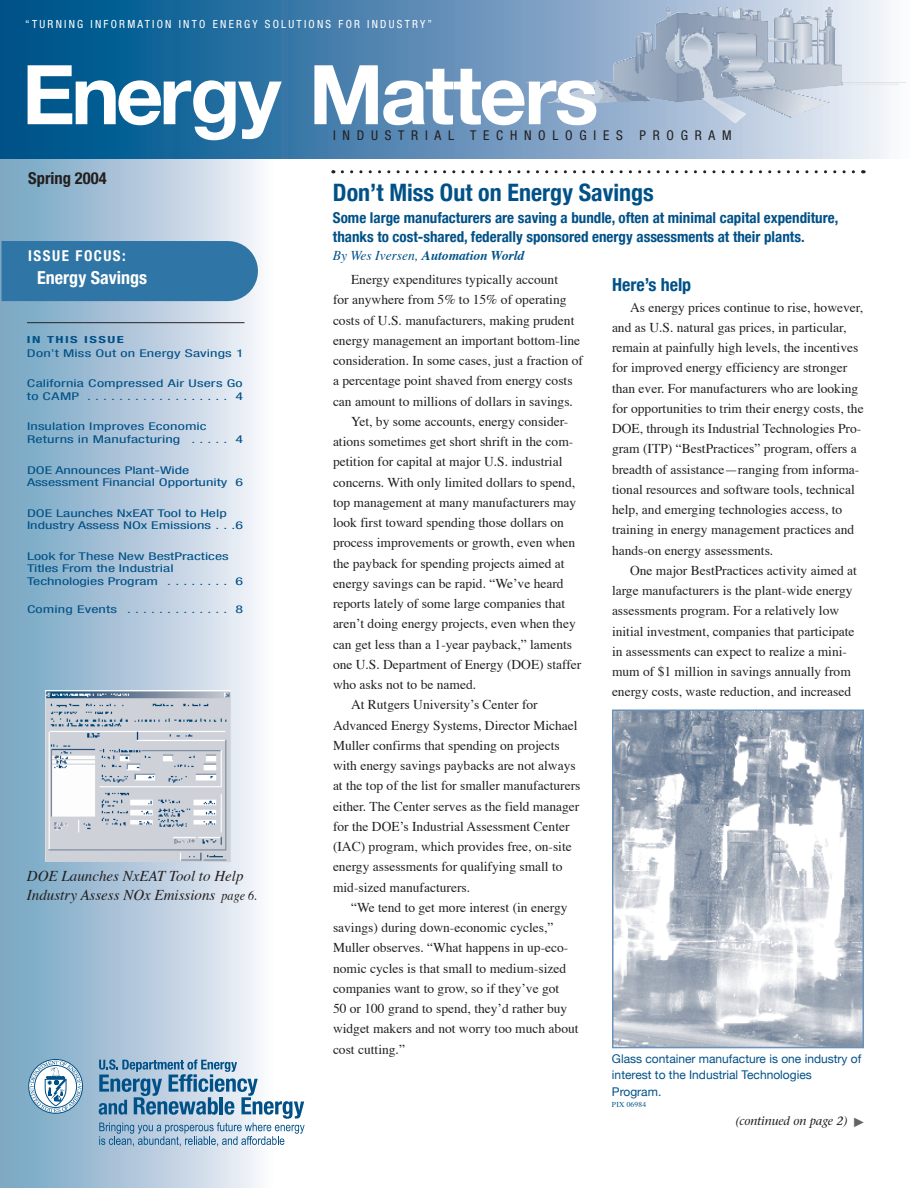
<style>
.page{position:relative;width:918px;height:1188px;background:#fff}
.page>*{position:absolute;margin:0;border:0;box-sizing:border-box;transform-origin:0 0}
.t1{font:700 82.5px "Helvetica Neue";letter-spacing:-.03em;color:#fff}
.titles_big{font:700 condensed 24px "Helvetica Neue";color:#005187}
.t2{font:700 condensed 18px "Helvetica Neue LT Std";color:#fff}
.subtitles_ind{font:700 condensed 18px "Helvetica Neue";color:#005187}
.t3{font:700 condensed 16.5px "Helvetica Neue LT Std";color:#231f20}
.Subhead{font:700 condensed 15px/18.8px "Helvetica Neue";color:#005187}
.t4{font:italic 15px/18.8px "Times";color:#231f20}
.t5{font:700 condensed 15px "Helvetica Neue LT Std";letter-spacing:.1em;color:#fff}
.body_copy{font:13.5px/20.2px "Times";color:#231f20}
.t6{font:condensed 13.5px "Helvetica Neue LT Std";letter-spacing:.5em;color:#231f20}
.Subhead-2{font:italic 700 13.5px "Times";color:#005187}
.t7{font:12px/16.5px "Helvetica Neue";color:#005187}
.t8{font:italic 12px "Stone Serif";color:#231f20}
.t9{font:condensed 11.25px "Helvetica Neue LT Std";letter-spacing:.2em;color:#fff}
.t10{font:condensed 10.8px/12.8px "Helvetica Neue LT Std";color:#005187;scale:1.49 1}
.t11{font:700 condensed 9.75px "Helvetica Neue LT Std";letter-spacing:.1em;color:#005187;scale:1.49 1}
.Photo_credit{font:7.5px "Times";letter-spacing:.025em;color:#005187}
.s1{font-weight:400}
.s2{font-size:13.5px}
</style>
<div class="page">
<div style="left:0;top:159px;width:278px;height:1029px;background:linear-gradient(to right,#72a1c0,#f9f7fc)"></div>
<div style="left:2px;top:241px;width:256px;height:60px;background:#2f75a5"></div>
<div style="left:0;top:0;width:918px;height:158px;background:linear-gradient(to right,#004483,#f1edf8)"></div>
<hr style="left:27px;top:322px;width:217px;height:1px;background:#231f20">
<svg style="left:333px;top:170px;width:531px;height:3px"></svg>
<svg style="left:99px;top:1059px;width:206px;height:88px"></svg>
<svg style="left:28px;top:1059px;width:55px;height:55px"></svg>
<img style="left:526px;top:7px;width:380px;height:117px">
<img style="left:615px;top:712px;width:246px;height:333px">
<div style="left:612px;top:709px;width:252px;height:339px;border:2px solid #6892bb"></div>
<img style="left:46px;top:691px;width:185px;height:171px">
<p class="t9" style="left:25px;top:18px;width:408px">“TURNING INFORMATION INTO ENERGY SOLUTIONS FOR INDUSTRY”</p>
<p class="t1" style="left:22px;top:44px;width:578px">Energy Matters</p>
<p class="t6" style="left:333px;top:127px;width:400px">INDUSTRIAL TECHNOLOGIES PROGRAM</p>
<p class="t3" style="left:28px;top:168px;width:80px">Spring 2004</p>
<p class="titles_big" style="left:333px;top:178px;width:322px">Don’t Miss Out on Energy Savings</p>
<p class="Subhead" style="left:333px;top:208px;width:507px">Some large manufacturers are saving a bundle, often at minimal capital expenditure, thanks to cost-shared, federally sponsored energy assessments at their plants.</p>
<p class="Subhead-2" style="left:333px;top:247px;width:193px"><span class="s1">By Wes Iversen,</span> Automation World</p>
<p class="t5" style="left:28px;top:247px;width:99px">ISSUE FOCUS:</p>
<p class="t2" style="left:37px;top:266px;width:111px">Energy Savings</p>
<p class="body_copy" style="left:333px;top:270px;width:252px;text-indent:18px">Energy expenditures typically account<br>for anywhere from 5% to 15% of operating costs of U.S. manufacturers, making prudent energy management an important bottom-line consideration. In some cases, just a fraction of a percentage point shaved from energy costs can amount to millions of dollars in savings.</p>
<p class="body_copy" style="left:333px;top:412px;width:250px;text-indent:18px">Yet, by some accounts, energy consider&shy;ations sometimes get short shrift in the com&shy;petition for capital at major U.S. industrial concerns. With only limited dollars to spend, top management at many manufacturers may look first toward spending those dollars on process improvements or growth, even when the payback for spending projects aimed at energy savings can be rapid. “Weʼve heard reports lately of some large companies that arenʼt doing energy projects, even when they can get less than a 1-year payback,” laments one U.S. Department of Energy (DOE) staffer who asks not to be named.</p>
<p class="body_copy" style="left:333px;top:696px;width:249px;text-indent:18px">At Rutgers Universityʼs Center for Advanced Energy Systems, Director Michael Muller confirms that spending on projects with energy savings paybacks are not always at the top of the list for smaller manufacturers either. The Center serves as the field manager for the DOEʼs Industrial Assessment Center (IAC) program, which provides free, on-site energy assessments for qualifying small to mid-sized manufacturers.</p>
<p class="body_copy" style="left:333px;top:898px;width:247px;text-indent:18px">“We tend to get more interest (in energy savings) during down-economic cycles,” Muller observes. “What happens in up-eco&shy;nomic cycles is that small to medium-sized companies want to grow, so if theyʼve got<br>50 or 100 grand to spend, theyʼd rather buy widget makers and not worry too much about cost cutting.”</p>
<p class="subtitles_ind" style="left:612px;top:274px;width:81px">Here’s help</p>
<p class="body_copy" style="left:612px;top:298px;width:253px;text-indent:18px">As energy prices continue to rise, however, and as U.S. natural gas prices, in particular, remain at painfully high levels, the incentives for improved energy efficiency are stronger than ever. For manufacturers who are looking for opportunities to trim their energy costs, the DOE, through its Industrial Technologies Pro&shy;gram (ITP) “BestPractices” program, offers a breadth of assistance—ranging from informa&shy;tional resources and software tools, technical help, and emerging technologies access, to training in energy management practices and hands-on energy assessments.</p>
<p class="body_copy" style="left:612px;top:561px;width:246px;text-indent:18px">One major BestPractices activity aimed at large manufacturers is the plant-wide energy assessments program. For a relatively low initial investment, companies that participate in assessments can expect to realize a mini&shy;mum of $1 million in savings annually from energy costs, waste reduction, and increased</p>
<p class="t11" style="left:27px;top:333px;width:66px">IN THIS ISSUE</p>
<p class="t10" style="left:27px;top:347px;width:147px">Don’t Miss Out on Energy Savings 1</p>
<p class="t10" style="left:27px;top:377px;width:147px">California Compressed Air Users Go to CAMP . . . . . . . . . . . . . . . . . . 4</p>
<p class="t10" style="left:27px;top:420px;width:147px">Insulation Improves Economic<br>Returns in Manufacturing . . . . . 4</p>
<p class="t10" style="left:27px;top:463px;width:147px">DOE Announces Plant-Wide<br>Assessment Financial Opportunity 6</p>
<p class="t10" style="left:27px;top:506px;width:147px">DOE Launches NxEAT Tool to Help<br>Industry Assess NOx Emissions . . .6</p>
<p class="t10" style="left:27px;top:549px;width:147px">Look for These New BestPractices<br>Titles From the Industrial<br>Technologies Program . . . . . . . . 6</p>
<p class="t10" style="left:27px;top:603px;width:147px">Coming Events . . . . . . . . . . . . . 8</p>
<p class="t4" style="left:27px;top:868px;width:232px">DOE Launches NxEAT Tool to Help<br>Industry Assess NOx Emissions <span class="s2">page 6.</span></p>
<p class="t7" style="left:612px;top:1050px;width:251px">Glass container manufacture is one industry of interest to the Industrial Technologies</p>
<p class="t7" style="left:612px;top:1083px;width:51px">Program.</p>
<p class="Photo_credit" style="left:612px;top:1100px;width:36px">PIX 06984</p>
<p class="t8" style="left:735px;top:1114px;width:114px">(continued on page 2)</p>
</div>
